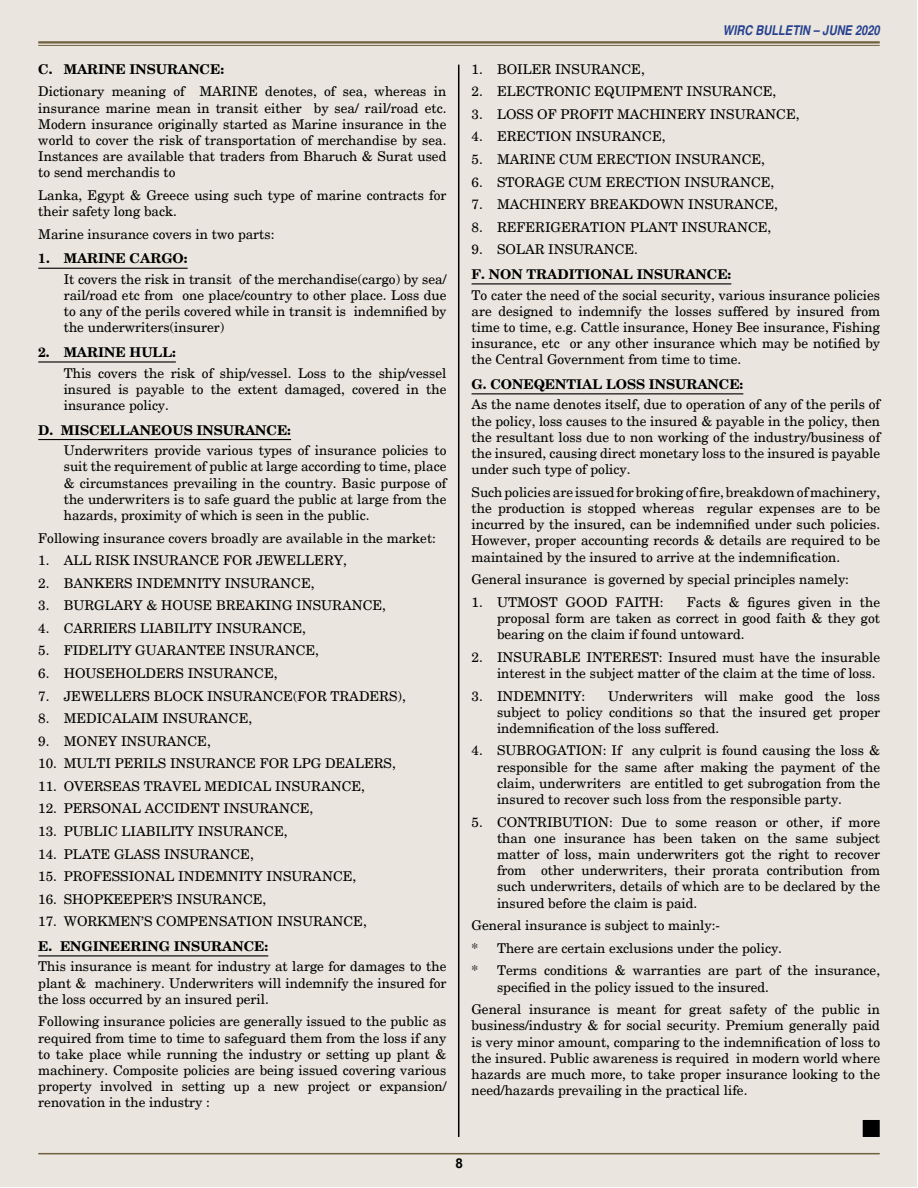
<style>
.page{position:relative;width:918px;height:1188px;background:#fff}
.page>*{position:absolute;margin:0;border:0;box-sizing:border-box;transform-origin:0 0}
.t1{font:13.5px/16.2px "New Century Schlbk";color:#000;text-align:justify}
.t2{font:700 13.5px "New Century Schlbk";color:#000}
.t3{font:italic 700 condensed 13.5px "Helvetica";color:#25408f}
.t4{font:700 13.5px "Helvetica";color:#000}
</style>
<div class="page">
<div style="left:1px;top:1px;width:916px;height:1186px;background:#eae6df"></div>
<hr style="left:38px;top:1153px;width:842px;height:1px;background:#6f5f3c">
<hr style="left:38px;top:41px;width:842px;height:3px;background:#6f5f3c">
<hr style="left:38px;top:45px;width:842px;height:1px;background:#6f5f3c">
<hr style="left:458px;top:65px;width:1px;height:1072px;background:#000">
<hr style="left:38px;top:268px;width:150px;height:1px;background:#000">
<hr style="left:38px;top:361px;width:138px;height:2px;background:#000">
<hr style="left:38px;top:439px;width:253px;height:1px;background:#000">
<hr style="left:38px;top:955px;width:230px;height:1px;background:#000">
<hr style="left:472px;top:283px;width:259px;height:1px;background:#000">
<hr style="left:472px;top:393px;width:271px;height:1px;background:#000">
<div style="left:863px;top:1121px;width:16px;height:15px;background:#000"></div>
<div style="left:863px;top:1120px;width:17px;height:17px;border:2px solid #000"></div>
<p class="t2" style="left:38px;top:60px;width:187px">C. MARINE INSURANCE:</p>
<p class="t1" style="left:38px;top:84px;width:410px">Dictionary meaning of MARINE denotes, of sea, whereas in insurance marine mean in transit either by sea/ rail/road etc.<br>Modern insurance originally started as Marine insurance in the world to cover the risk of transportation of merchandise by sea.<br>Instances are available that traders from Bharuch &amp; Surat used to send merchandis to</p>
<p class="t1" style="left:38px;top:187px;width:410px">Lanka, Egypt &amp; Greece using such type of marine contracts for their safety long back.</p>
<p class="t1" style="left:38px;top:226px;width:238px">Marine insurance covers in two parts:</p>
<p class="t2" style="left:38px;top:250px;width:151px">1. MARINE CARGO:</p>
<p class="t1" style="left:64px;top:271px;width:384px">It covers the risk in transit of the merchandise(cargo) by sea/ rail/road etc from one place/country to other place. Loss due to any of the perils covered while in transit is indemnified by the underwriters(insurer)</p>
<p class="t2" style="left:38px;top:344px;width:139px">2. MARINE HULL:</p>
<p class="t1" style="left:64px;top:365px;width:384px">This covers the risk of ship/vessel. Loss to the ship/vessel insured is payable to the extent damaged, covered in the insurance policy.</p>
<p class="t2" style="left:38px;top:421px;width:254px">D. MISCELLANEOUS INSURANCE:</p>
<p class="t1" style="left:64px;top:442px;width:384px">Underwriters provide various types of insurance policies to suit the requirement of public at large according to time, place &amp; circumstances prevailing in the country. Basic purpose of the underwriters is to safe guard the public at large from the hazards, proximity of which is seen in the public.</p>
<p class="t1" style="left:38px;top:530px;width:399px">Following insurance covers broadly are available in the market:</p>
<p class="t1" style="left:38px;top:552px;width:310px">1. ALL RISK INSURANCE FOR JEWELLERY,</p>
<p class="t1" style="left:38px;top:575px;width:278px">2. BANKERS INDEMNITY INSURANCE,</p>
<p class="t1" style="left:38px;top:597px;width:349px">3. BURGLARY &amp; HOUSE BREAKING INSURANCE,</p>
<p class="t1" style="left:38px;top:620px;width:269px">4. CARRIERS LIABILITY INSURANCE,</p>
<p class="t1" style="left:38px;top:643px;width:282px">5. FIDELITY GUARANTEE INSURANCE,</p>
<p class="t1" style="left:38px;top:665px;width:241px">6. HOUSEHOLDERS INSURANCE,</p>
<p class="t1" style="left:38px;top:688px;width:369px">7. JEWELLERS BLOCK INSURANCE(FOR TRADERS),</p>
<p class="t1" style="left:38px;top:710px;width:215px">8. MEDICALAIM INSURANCE,</p>
<p class="t1" style="left:38px;top:733px;width:174px">9. MONEY INSURANCE,</p>
<p class="t1" style="left:38px;top:755px;width:359px">10. MULTI PERILS INSURANCE FOR LPG DEALERS,</p>
<p class="t1" style="left:38px;top:778px;width:328px">11. OVERSEAS TRAVEL MEDICAL INSURANCE,</p>
<p class="t1" style="left:38px;top:801px;width:277px">12. PERSONAL ACCIDENT INSURANCE,</p>
<p class="t1" style="left:38px;top:823px;width:251px">13. PUBLIC LIABILITY INSURANCE,</p>
<p class="t1" style="left:38px;top:846px;width:217px">14. PLATE GLASS INSURANCE,</p>
<p class="t1" style="left:38px;top:868px;width:320px">15. PROFESSIONAL INDEMNITY INSURANCE,</p>
<p class="t1" style="left:38px;top:891px;width:230px">16. SHOPKEEPER’S INSURANCE,</p>
<p class="t1" style="left:38px;top:913px;width:330px">17. WORKMEN’S COMPENSATION INSURANCE,</p>
<p class="t2" style="left:38px;top:938px;width:232px">E. ENGINEERING INSURANCE:</p>
<p class="t1" style="left:38px;top:959px;width:410px">This insurance is meant for industry at large for damages to the plant &amp; machinery. Underwriters will indemnify the insured for the loss occurred by an insured peril.</p>
<p class="t1" style="left:38px;top:1014px;width:410px">Following insurance policies are generally issued to the public as required from time to time to safeguard them from the loss if any to take place while running the industry or setting up plant &amp; machinery. Composite policies are being issued covering various property involved in setting up a new project or expansion/ renovation in the industry :</p>
<p class="t3" style="left:723px;top:22px;width:158px">WIRC BULLETIN – JUNE 2020</p>
<p class="t1" style="left:472px;top:61px;width:175px">1. BOILER INSURANCE,</p>
<p class="t1" style="left:472px;top:84px;width:306px">2. ELECTRONIC EQUIPMENT INSURANCE,</p>
<p class="t1" style="left:472px;top:106px;width:330px">3. LOSS OF PROFIT MACHINERY INSURANCE,</p>
<p class="t1" style="left:472px;top:129px;width:196px">4. ERECTION INSURANCE,</p>
<p class="t1" style="left:472px;top:151px;width:295px">5. MARINE CUM ERECTION INSURANCE,</p>
<p class="t1" style="left:472px;top:174px;width:304px">6. STORAGE CUM ERECTION INSURANCE,</p>
<p class="t1" style="left:472px;top:196px;width:308px">7. MACHINERY BREAKDOWN INSURANCE,</p>
<p class="t1" style="left:472px;top:219px;width:301px">8. REFERIGERATION PLANT INSURANCE,</p>
<p class="t1" style="left:472px;top:242px;width:168px">9. SOLAR INSURANCE.</p>
<p class="t2" style="left:472px;top:266px;width:261px">F. NON TRADITIONAL INSURANCE:</p>
<p class="t1" style="left:472px;top:287px;width:410px">To cater the need of the social security, various insurance policies are designed to indemnify the losses suffered by insured from time to time, e.g. Cattle insurance, Honey Bee insurance, Fishing insurance, etc or any other insurance which may be notified by the Central Government from time to time.</p>
<p class="t2" style="left:472px;top:376px;width:273px">G. CONEQENTIAL LOSS INSURANCE:</p>
<p class="t1" style="left:472px;top:397px;width:410px">As the name denotes itself, due to operation of any of the perils of the policy, loss causes to the insured &amp; payable in the policy, then the resultant loss due to non working of the industry/business of the insured, causing direct monetary loss to the insured is payable under such type of policy.</p>
<p class="t1" style="left:472px;top:484px;width:410px">Suchpolicies are issued for broking offire, breakdownof machinery, the production is stopped whereas regular expenses are to be incurred by the insured, can be indemnified under such policies.<br>However, proper accounting records &amp; details are required to be maintained by the insured to arrive at the indemnification.</p>
<p class="t1" style="left:472px;top:571px;width:379px">General insurance is governed by special principles namely:</p>
<p class="t1" style="left:472px;top:594px;width:194px">1. UTMOST GOOD FAITH:</p>
<p class="t1" style="left:497px;top:594px;width:385px;text-indent:190px">Facts &amp; figures given in the proposal form are taken as correct in good faith &amp; they got bearing on the claim if found untoward.</p>
<p class="t1" style="left:497px;top:649px;width:385px;text-indent:-26px">2. INSURABLE INTEREST: Insured must have the insurable interest in the subject matter of the claim at the time of loss.</p>
<p class="t1" style="left:472px;top:688px;width:115px">3. INDEMNITY:</p>
<p class="t1" style="left:497px;top:688px;width:385px;text-indent:111px">Underwriters will make good the loss subject to policy conditions so that the insured get proper indemnification of the loss suffered.</p>
<p class="t1" style="left:497px;top:743px;width:385px;text-indent:-25px">4. SUBROGATION: If any culprit is found causing the loss &amp; responsible for the same after making the payment of the claim, underwriters are entitled to get subrogation from the insured to recover such loss from the responsible party.</p>
<p class="t1" style="left:497px;top:814px;width:385px;text-indent:-26px">5. CONTRIBUTION: Due to some reason or other, if more than one insurance has been taken on the same subject matter of loss, main underwriters got the right to recover from other underwriters, their prorata contribution from such underwriters, details of which are to be declared by the insured before the claim is paid.</p>
<p class="t1" style="left:472px;top:914px;width:410px;line-height:22.5px;text-align:left">General insurance is subject to mainly:-<br>* There are certain exclusions under the policy.<br>* Terms conditions &amp; warranties are part of the insurance,</p>
<p class="t1" style="left:471px;top:976px;width:410px;line-height:22.5px;text-indent:26px">specified in the policy issued to the insured.<br>General insurance is meant for great safety of the public in</p>
<p class="t1" style="left:471px;top:1018px;width:410px">business/industry &amp; for social security. Premium generally paid is very minor amount, comparing to the indemnification of loss to the insured. Public awareness is required in modern world where hazards are much more, to take proper insurance looking to the need/hazards prevailing in the practical life.</p>
<p class="t4" style="left:455px;top:1154px;width:9px">8</p>
</div>
